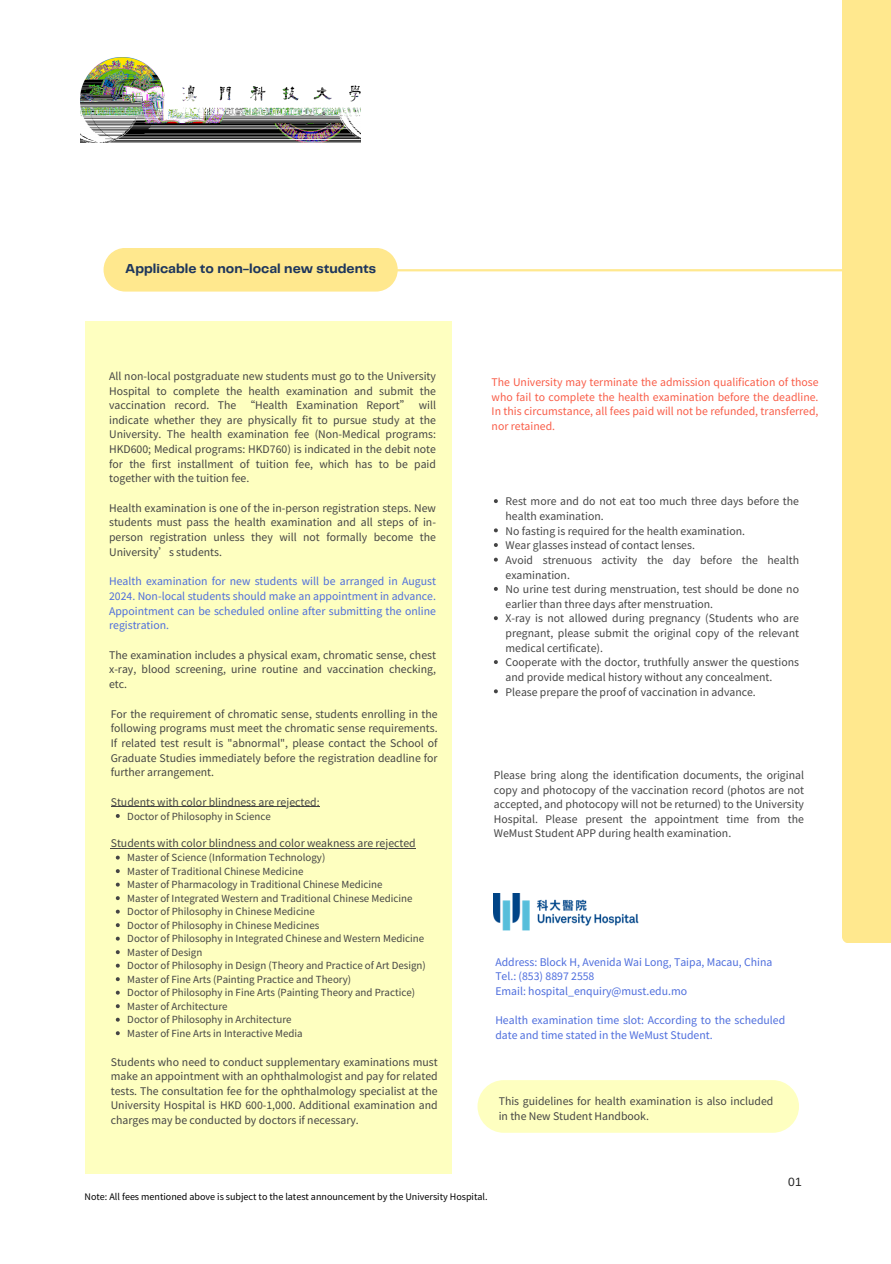
<style>
.page{position:relative;width:891px;height:1264px;background:#fff}
.page>*{position:absolute;margin:0;border:0;box-sizing:border-box;transform-origin:0 0}
.t1{font:700 13.5px "Telegraf";color:#1e365c}
.t2{font:12px "Arimo";color:#242424}
.t3{font:10.5px/14.6px "Noto Sans TC";color:#444;text-align:justify}
.t4{font:10.5px/14.6px "Noto Sans TC";color:#4d6ddd}
.t5{font:10.5px/14.6px "Noto Sans TC";color:#f95c47;text-align:justify}
.t6{font:9.75px "Noto Sans TC";color:#444}
.t7{font:9px "Noto Sans TC";color:#000}
</style>
<div class="page">
<div style="left:842px;top:0;width:49px;height:943px;background:#ffe88e"></div>
<hr style="left:124px;top:269px;width:721px;height:2px;background:#ffe88e">
<div style="left:104px;top:248px;width:294px;height:43px;background:#ffe88e"></div>
<img style="left:81px;top:58px;width:280px;height:84px">
<img style="left:494px;top:893px;width:144px;height:37px">
<div style="left:85px;top:321px;width:367px;height:852px;background:#feffc0"></div>
<div style="left:478px;top:1080px;width:321px;height:52px;background:#feffc0;border-radius:26px"></div>
<svg style="left:116px;top:814px;width:4px;height:4px"></svg>
<svg style="left:116px;top:855px;width:4px;height:4px"></svg>
<svg style="left:116px;top:869px;width:4px;height:4px"></svg>
<svg style="left:116px;top:882px;width:4px;height:4px"></svg>
<svg style="left:116px;top:896px;width:4px;height:4px"></svg>
<svg style="left:116px;top:909px;width:4px;height:4px"></svg>
<svg style="left:116px;top:923px;width:4px;height:4px"></svg>
<svg style="left:116px;top:936px;width:4px;height:4px"></svg>
<svg style="left:116px;top:950px;width:4px;height:4px"></svg>
<svg style="left:116px;top:963px;width:4px;height:4px"></svg>
<svg style="left:116px;top:977px;width:4px;height:4px"></svg>
<svg style="left:116px;top:990px;width:4px;height:4px"></svg>
<svg style="left:116px;top:1004px;width:4px;height:4px"></svg>
<svg style="left:116px;top:1017px;width:4px;height:4px"></svg>
<svg style="left:116px;top:1031px;width:4px;height:4px"></svg>
<hr style="left:111px;top:806px;width:209px;height:1px;background:#444">
<hr style="left:111px;top:847px;width:305px;height:1px;background:#444">
<svg style="left:494px;top:499px;width:4px;height:4px"></svg>
<svg style="left:494px;top:528px;width:4px;height:4px"></svg>
<svg style="left:494px;top:543px;width:4px;height:4px"></svg>
<svg style="left:494px;top:557px;width:4px;height:4px"></svg>
<svg style="left:494px;top:587px;width:4px;height:4px"></svg>
<svg style="left:494px;top:616px;width:4px;height:4px"></svg>
<svg style="left:494px;top:660px;width:4px;height:4px"></svg>
<svg style="left:494px;top:689px;width:4px;height:4px"></svg>
<p class="t1" style="left:125px;top:263px;width:252px">Applicable to non-local new students</p>
<p class="t3" style="left:109px;top:368px;width:328px">All non-local postgraduate new students must go to the University Hospital to complete the health examination and submit the vaccination record. The “Health Examination Report” will indicate whether they are physically fit to pursue study at the University. The health examination fee (Non-Medical programs:<br>HKD600; Medical programs: HKD760) is indicated in the debit note for the first installment of tuition fee, which has to be paid together with the tuition fee.</p>
<p class="t3" style="left:109px;top:499px;width:328px">Health examination is one of the in-person registration steps. New students must pass the health examination and all steps of in&shy;person registration unless they will not formally become the University’s students.</p>
<p class="t4" style="left:109px;top:573px;width:328px;text-align:justify">Health examination for new students will be arranged in August 2024. Non-local students should make an appointment in advance.<br>Appointment can be scheduled online after submitting the online registration.</p>
<p class="t3" style="left:109px;top:646px;width:328px">The examination includes a physical exam, chromatic sense, chest x-ray, blood screening, urine routine and vaccination checking, etc.</p>
<p class="t3" style="left:111px;top:706px;width:328px">For the requirement of chromatic sense, students enrolling in the following programs must meet the chromatic sense requirements.<br>If related test result is "abnormal", please contact the School of Graduate Studies immediately before the registration deadline for further arrangement.</p>
<p class="t3" style="left:111px;top:793px;width:210px">Students with color blindness are rejected:</p>
<p class="t3" style="left:111px;top:835px;width:307px">Students with color blindness and color weakness are rejected</p>
<p class="t6" style="left:127px;top:808px;width:145px">Doctor of Philosophy in Science</p>
<p class="t6" style="left:127px;top:850px;width:200px">Master of Science (Information Technology)</p>
<p class="t6" style="left:127px;top:863px;width:178px">Master of Traditional Chinese Medicine</p>
<p class="t6" style="left:127px;top:877px;width:257px">Master of Pharmacology in Traditional Chinese Medicine</p>
<p class="t6" style="left:127px;top:890px;width:287px">Master of Integrated Western and Traditional Chinese Medicine</p>
<p class="t6" style="left:127px;top:904px;width:189px">Doctor of Philosophy in Chinese Medicine</p>
<p class="t6" style="left:127px;top:917px;width:194px">Doctor of Philosophy in Chinese Medicines</p>
<p class="t6" style="left:127px;top:931px;width:298px">Doctor of Philosophy in Integrated Chinese and Western Medicine</p>
<p class="t6" style="left:127px;top:944px;width:77px">Master of Design</p>
<p class="t6" style="left:127px;top:958px;width:300px">Doctor of Philosophy in Design (Theory and Practice of Art Design)</p>
<p class="t6" style="left:127px;top:971px;width:225px">Master of Fine Arts (Painting Practice and Theory)</p>
<p class="t6" style="left:127px;top:985px;width:289px">Doctor of Philosophy in Fine Arts (Painting Theory and Practice)</p>
<p class="t6" style="left:127px;top:998px;width:102px">Master of Architecture</p>
<p class="t6" style="left:127px;top:1012px;width:166px">Doctor of Philosophy in Architecture</p>
<p class="t6" style="left:127px;top:1025px;width:177px">Master of Fine Arts in Interactive Media</p>
<p class="t3" style="left:111px;top:1053px;width:328px">Students who need to conduct supplementary examinations must make an appointment with an ophthalmologist and pay for related tests. The consultation fee for the ophthalmology specialist at the University Hospital is HKD 600-1,000. Additional examination and charges may be conducted by doctors if necessary.</p>
<p class="t5" style="left:492px;top:374px;width:328px">The University may terminate the admission qualification of those who fail to complete the health examination before the deadline.<br>In this circumstance, all fees paid will not be refunded, transferred, nor retained.</p>
<p class="t3" style="left:506px;top:493px;width:295px">Rest more and do not eat too much three days before the health examination.</p>
<p class="t3" style="left:506px;top:522px;width:241px">No fasting is required for the health examination.</p>
<p class="t3" style="left:506px;top:537px;width:191px">Wear glasses instead of contact lenses.</p>
<p class="t3" style="left:506px;top:552px;width:295px">Avoid strenuous activity the day before the health examination.</p>
<p class="t3" style="left:506px;top:581px;width:295px">No urine test during menstruation, test should be done no earlier than three days after menstruation.</p>
<p class="t3" style="left:506px;top:610px;width:295px">X-ray is not allowed during pregnancy (Students who are pregnant, please submit the original copy of the relevant medical certificate).</p>
<p class="t3" style="left:506px;top:654px;width:295px">Cooperate with the doctor, truthfully answer the questions and provide medical history without any concealment.</p>
<p class="t3" style="left:506px;top:683px;width:252px">Please prepare the proof of vaccination in advance.</p>
<p class="t3" style="left:494px;top:767px;width:312px">Please bring along the identification documents, the original copy and photocopy of the vaccination record (photos are not accepted, and photocopy will not be returned) to the University Hospital. Please present the appointment time from the WeMust Student APP during health examination.</p>
<p class="t4" style="left:495px;top:953px;width:279px">Address: Block H, Avenida Wai Long, Taipa, Macau, China</p>
<p class="t4" style="left:495px;top:968px;width:100px">Tel.: (853) 8897 2558</p>
<p class="t4" style="left:495px;top:983px;width:193px">Email: hospital_enquiry@must.edu.mo</p>
<p class="t4" style="left:495px;top:1012px;width:291px">Health examination time slot: According to the scheduled date and time stated in the WeMust Student.</p>
<p class="t3" style="left:499px;top:1093px;width:276px">This guidelines for health examination is also included in the New Student Handbook.</p>
<p class="t2" style="left:788px;top:1174px;width:15px">01</p>
<p class="t7" style="left:85px;top:1189px;width:404px">Note: All fees mentioned above is subject to the latest announcement by the University Hospital.</p>
</div>
